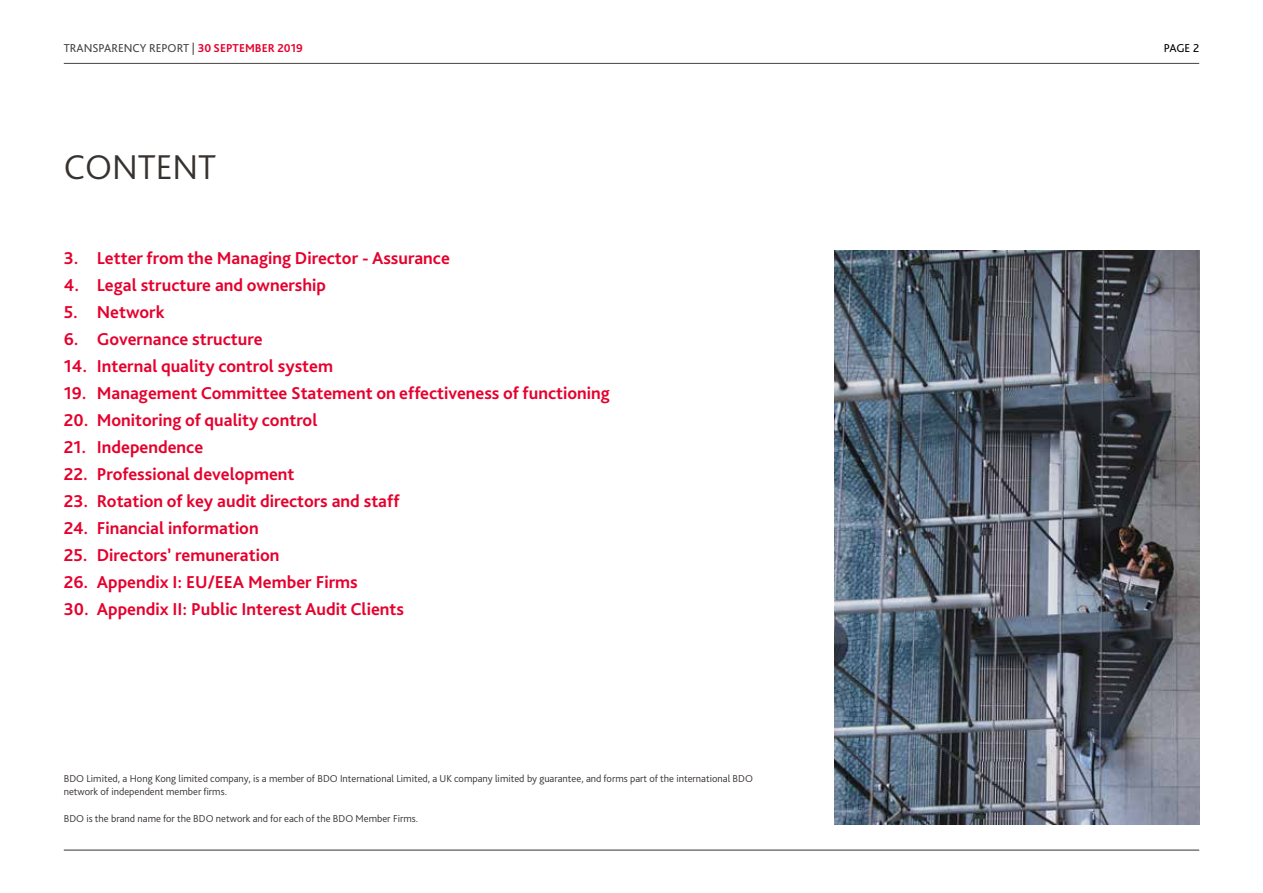
<style>
.page{position:relative;width:1263px;height:893px;background:#fff}
.page>*{position:absolute;margin:0;border:0;box-sizing:border-box;transform-origin:0 0}
.t1{font:300 36px "Bliss Pro";color:#363230}
.t2{font:700 18px "Bliss Pro";color:#e6002d}
.t3{font:12px "Bliss Pro";color:#454341}
.t4{font:12px "Bliss Pro";color:#000}
.t5{font:300 10.5px/13.5px "Bliss Pro";color:#363230}
.s1{font-weight:700;color:#e6002d}
</style>
<div class="page">
<hr style="left:64px;top:850px;width:1135px;height:1px;background:#363230">
<hr style="left:64px;top:63px;width:1135px;height:1px;background:#454341">
<img style="left:835px;top:250px;width:364px;height:575px">
<p class="t3" style="left:64px;top:40px;width:240px">TRANSPARENCY REPORT | <span class="s1">30 SEPTEMBER 2019</span></p>
<p class="t4" style="left:1164px;top:40px;width:37px">PAGE 2</p>
<h1 class="t1" style="left:64px;top:145px;width:154px">CONTENT</h1>
<p class="t2" style="left:64px;top:247px;width:388px">3. Letter from the Managing Director - Assurance</p>
<p class="t2" style="left:64px;top:274px;width:264px">4. Legal structure and ownership</p>
<p class="t2" style="left:64px;top:301px;width:102px">5. Network</p>
<p class="t2" style="left:64px;top:328px;width:200px">6. Governance structure</p>
<p class="t2" style="left:64px;top:355px;width:271px">14. Internal quality control system</p>
<p class="t2" style="left:64px;top:382px;width:547px">19. Management Committee Statement on effectiveness of functioning</p>
<p class="t2" style="left:64px;top:409px;width:255px">20. Monitoring of quality control</p>
<p class="t2" style="left:64px;top:436px;width:141px">21. Independence</p>
<p class="t2" style="left:64px;top:463px;width:232px">22. Professional development</p>
<p class="t2" style="left:64px;top:490px;width:337px">23. Rotation of key audit directors and staff</p>
<p class="t2" style="left:64px;top:517px;width:196px">24. Financial information</p>
<p class="t2" style="left:64px;top:544px;width:217px">25. Directors’ remuneration</p>
<p class="t2" style="left:64px;top:571px;width:295px">26. Appendix I: EU/EEA Member Firms</p>
<p class="t2" style="left:64px;top:598px;width:342px">30. Appendix II: Public Interest Audit Clients</p>
<p class="t5" style="left:64px;top:771px;width:691px">BDO Limited, a Hong Kong limited company, is a member of BDO International Limited, a UK company limited by guarantee, and forms part of the international BDO network of independent member firms.</p>
<p class="t5" style="left:64px;top:812px;width:356px">BDO is the brand name for the BDO network and for each of the BDO Member Firms.</p>
</div>
